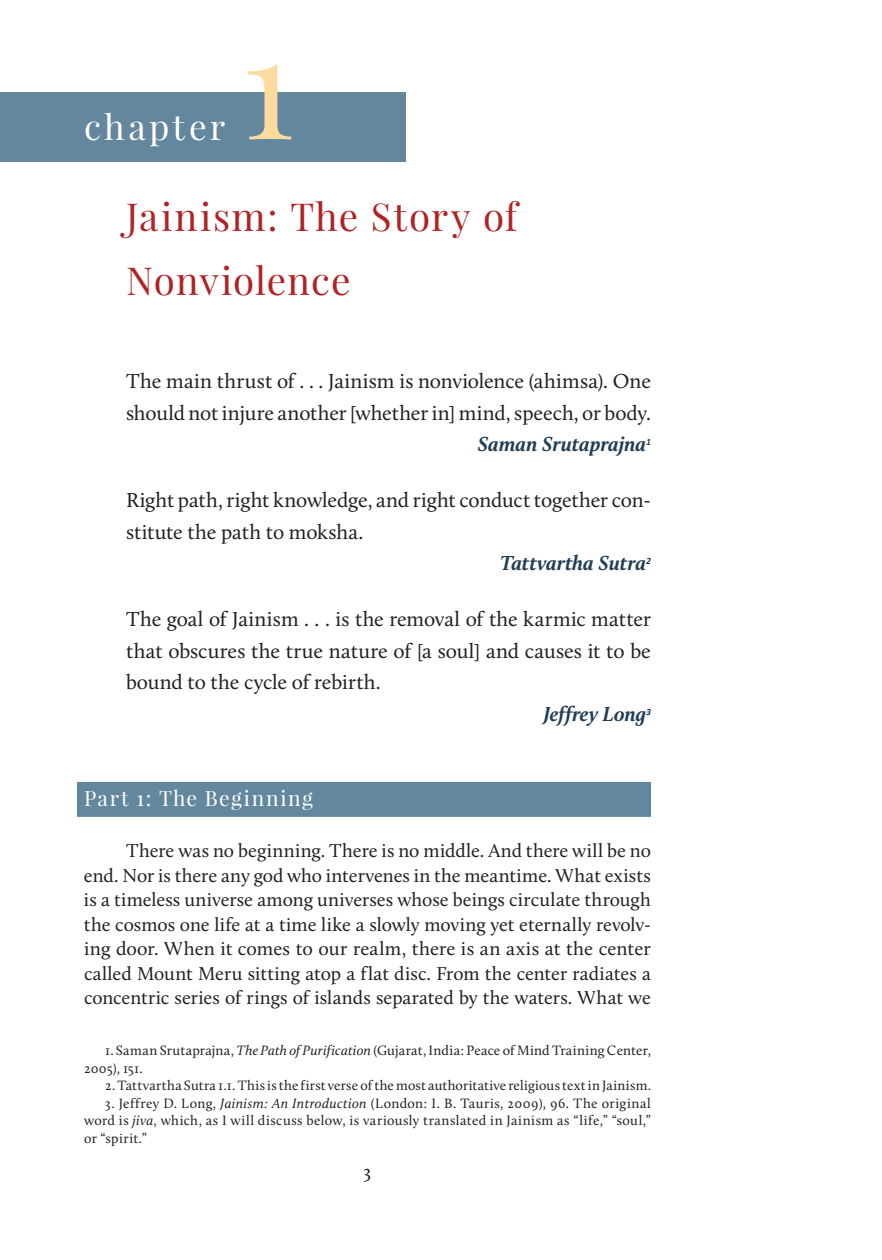
<style>
.page{position:relative;width:882px;height:1260px;background:#fff}
.page>*{position:absolute;margin:0;border:0;box-sizing:border-box;transform-origin:0 0}
.t1{font:143.5px "Playfair Display";color:#fcdb9d}
.t2{font:38.5px/64.8px "Playfair Display";letter-spacing:.025em;color:#b12224}
.t3{font:35px "Playfair Display";letter-spacing:.095em;color:#fff}
.t4{font:21px/31.5px "Calluna";letter-spacing:-.005em;color:#231f20;text-align:right}
.t5{font:italic 700 21px "Calluna";letter-spacing:-.005em;color:#213d53}
.t6{font:21px "Playfair Display";letter-spacing:.08em;color:#fff}
.t7{font:19.25px/24.5px "Calluna";color:#231f20;text-align:justify}
.t8{font:14px/17.5px "Calluna";letter-spacing:.02em;color:#231f20}
.s1{font-weight:700;font-style:italic;color:#213d53}
.s2{font-style:italic}
</style>
<div class="page">
<div style="left:0;top:92px;width:405px;height:70px;background:#63879d"></div>
<div style="left:77px;top:782px;width:574px;height:35px;background:#63879d"></div>
<h3 class="t3" style="left:84px;top:105px;width:143px">chapter</h3>
<h1 class="t1" style="left:241px;top:-4px;width:55px">1</h1>
<h2 class="t2" style="left:126px;top:184px;width:393px">Jainism: The Story of<br>Nonviolence</h2>
<p class="t4" style="left:126px;top:365px;width:527px">The main thrust of . . . Jainism is nonviolence (ahimsa). One should not injure another [whether in] mind, speech, or body.<br><span class="s1">Saman Srutaprajna</span><sup>1</sup></p>
<p class="t4" style="left:126px;top:484px;width:526px">Right path, right knowledge, and right conduct together con-</p>
<p class="t4" style="left:126px;top:516px;width:239px">stitute the path to moksha.</p>
<p class="t5" style="left:500px;top:550px;width:152px">Tattvartha Sutra<sup>2</sup></p>
<p class="t4" style="left:126px;top:603px;width:526px">The goal of Jainism . . . is the removal of the karmic matter</p>
<p class="t4" style="left:126px;top:635px;width:527px">that obscures the true nature of [a soul] and causes it to be</p>
<p class="t4" style="left:126px;top:666px;width:256px">bound to the cycle of rebirth.</p>
<p class="t5" style="left:543px;top:701px;width:109px">Jeffrey Long<sup>3</sup></p>
<p class="t6" style="left:84px;top:785px;width:231px">Part 1: The Beginning</p>
<p class="t7" style="left:84px;top:838px;width:569px;text-indent:42px">There was no beginning. There is no middle. And there will be no end. Nor is there any god who intervenes in the meantime. What exists is a timeless universe among universes whose beings circulate through the cosmos one life at a time like a slowly moving yet eternally revolv&shy;ing door. When it comes to our realm, there is an axis at the center called Mount Meru sitting atop a flat disc. From the center radiates a concentric series of rings of islands separated by the waters. What we</p>
<p class="t8" style="left:84px;top:1042px;width:568px;text-indent:21px">1. Saman Srutaprajna, <span class="s2">The Path of Purification</span> (Gujarat, India: Peace of Mind Training Center,<br>2005), 151.</p>
<p class="t8" style="left:105px;top:1077px;width:548px">2. Tattvartha Sutra 1.1. This is the first verse of the most authoritative religious text in Jainism.</p>
<p class="t8" style="left:84px;top:1094px;width:569px;text-align:justify;text-indent:21px">3. Jeffrey D. Long, <span class="s2">Jainism: An Introduction</span> (London: I. B. Tauris, 2009), 96. The original word is <span class="s2">jiva</span>, which, as I will discuss below, is variously translated in Jainism as “life,” “soul,” or “spirit.”</p>
<p class="t7" style="left:364px;top:1159px;width:9px">3</p>
</div>
